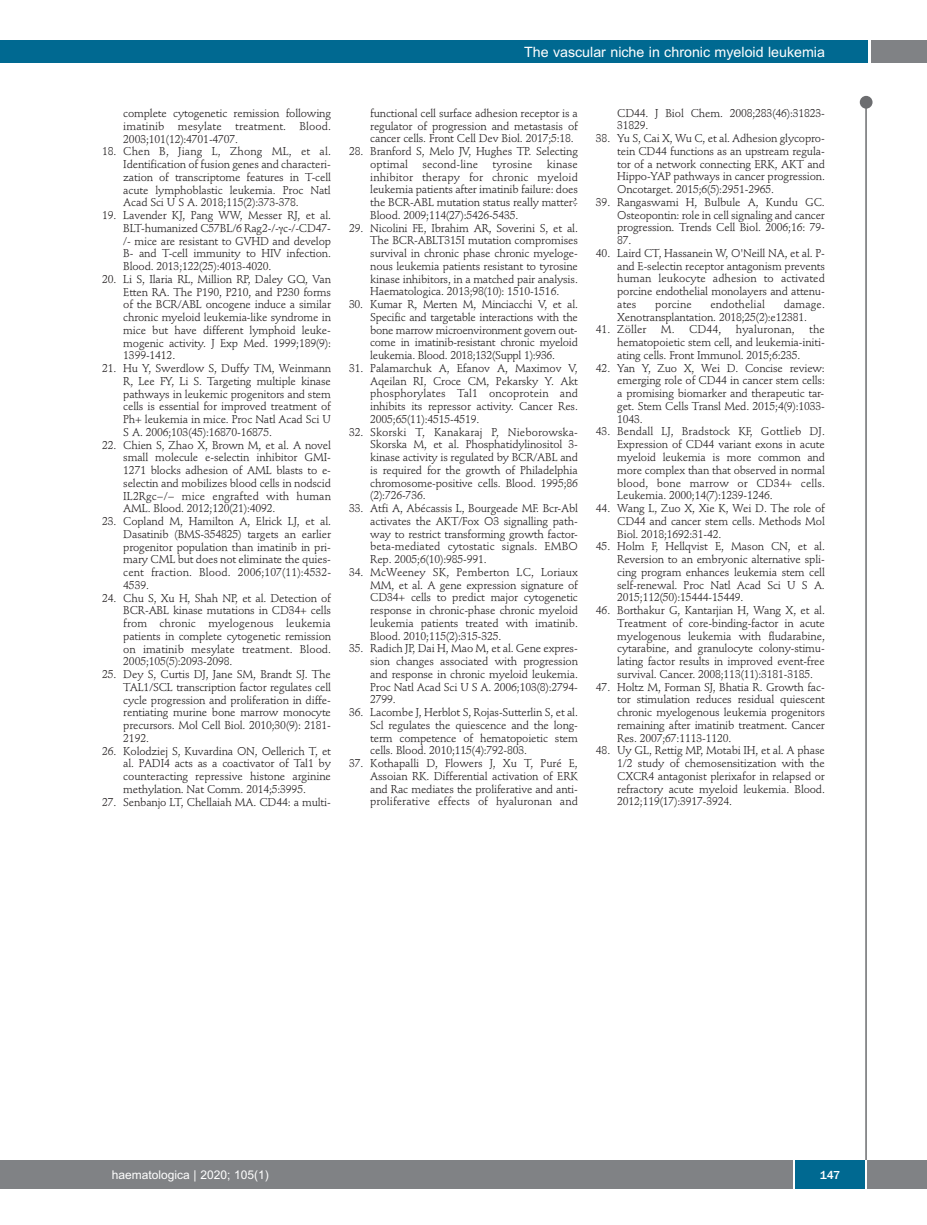
<style>
.page{position:relative;width:927px;height:1225px;background:#fff}
.page>*{position:absolute;margin:0;border:0;box-sizing:border-box;transform-origin:0 0}
.t1{font:14.25px "Arial";color:#fff}
.t2{font:12px "Arial";color:#fff}
.t3{font:500 12px "Franklin Gothic";color:#fff}
.t4{font:11.25px/12.8px "Stempel Schneidler";letter-spacing:-.015em;color:#231f20;text-align:justify}
.t5{font:11.25px "Stempel Schneidler";letter-spacing:.005em;color:#231f20}
</style>
<div class="page">
<div style="left:860px;top:96px;width:12px;height:13px;background:#6c6d70;border-radius:50%"></div>
<hr style="left:865px;top:98px;width:2px;height:1062px;background:#6c6d70">
<div style="left:871px;top:40px;width:56px;height:22px;background:#808285"></div>
<div style="left:18px;top:40px;width:849px;height:22px;background:#006991"></div>
<div style="left:17px;top:1160px;width:910px;height:28px;background:#808285"></div>
<div style="left:795px;top:1160px;width:70px;height:28px;background:#006991"></div>
<hr style="left:793px;top:1160px;width:2px;height:28px;background:#fff">
<hr style="left:865px;top:1160px;width:2px;height:28px;background:#fff">
<div style="left:0;top:40px;width:19px;height:22px;background:#006991"></div>
<div style="left:0;top:1160px;width:18px;height:28px;background:#808285"></div>
<p class="t1" style="left:524px;top:44px;width:302px">The vascular niche in chronic myeloid leukemia</p>
<p class="t4" style="left:123px;top:108px;width:209px">complete cytogenetic remission following imatinib mesylate treatment. Blood.<br>2003;101(12):4701-4707.</p>
<p class="t4" style="left:123px;top:146px;width:209px;text-indent:-21px">18. Chen B, Jiang L, Zhong ML, et al.<br>Identification of fusion genes and characteri - zation of transcriptome features in T-cell acute lymphoblastic leukemia. Proc Natl Acad Sci U S A. 2018;115(2):373-378.</p>
<p class="t4" style="left:123px;top:210px;width:209px;text-indent:-21px">19. Lavender KJ, Pang WW, Messer RJ, et al.<br>BLT-humanized C57BL/6 Rag2-/- c-/-CD47- /- mice are resistant to GVHD and develop B- and T-cell immunity to HIV infection.<br>Blood. 2013;122(25):4013-4020.</p>
<p class="t4" style="left:123px;top:274px;width:209px;text-indent:-21px">20. Li S, Ilaria RL, Million RP, Daley GQ, Van Etten RA. The P190, P210, and P230 forms of the BCR/ABL oncogene induce a similar chronic myeloid leukemia-like syndrome in mice but have different lymphoid leuke&shy;mogenic activity. J Exp Med. 1999;189(9):<br>1399-1412.</p>
<p class="t4" style="left:123px;top:363px;width:209px;text-indent:-21px">21. Hu Y, Swerdlow S, Duffy TM, Weinmann R, Lee FY, Li S. Targeting multiple kinase pathways in leukemic progenitors and stem cells is essential for improved treatment of Ph+ leukemia in mice. Proc Natl Acad Sci U S A. 2006;103(45):16870-16875.</p>
<p class="t4" style="left:123px;top:439px;width:209px;text-indent:-21px">22. Chien S, Zhao X, Brown M, et al. A novel small molecule e-selectin inhibitor GMI-1271 blocks adhesion of AML blasts to e&shy;selectin and mobilizes blood cells in nodscid IL2Rgc−/− mice engrafted with human AML. Blood. 2012;120(21):4092.</p>
<p class="t4" style="left:123px;top:516px;width:209px;text-indent:-21px">23. Copland M, Hamilton A, Elrick LJ, et al.<br>Dasatinib (BMS-354825) targets an earlier progenitor population than imatinib in pri&shy;mary CML but does not eliminate the quies&shy;cent fraction. Blood. 2006;107(11):4532- 4539.</p>
<p class="t4" style="left:123px;top:592px;width:209px;text-indent:-21px">24. Chu S, Xu H, Shah NP, et al. Detection of BCR-ABL kinase mutations in CD34+ cells from chronic myelogenous leukemia patients in complete cytogenetic remission on imatinib mesylate treatment. Blood.<br>2005;105(5):2093-2098.</p>
<p class="t4" style="left:123px;top:669px;width:209px;text-indent:-21px">25. Dey S, Curtis DJ, Jane SM, Brandt SJ. The TAL1/SCL transcription factor regulates cell cycle progression and proliferation in diffe - rentiating murine bone marrow monocyte precursors. Mol Cell Biol. 2010;30(9): 2181- 2192.</p>
<p class="t4" style="left:123px;top:745px;width:209px;text-indent:-21px">26. Kolodziej S, Kuvardina ON, Oellerich T, et al. PADI4 acts as a coactivator of Tal1 by counteracting repressive histone arginine methylation. Nat Comm. 2014;5:3995.</p>
<p class="t4" style="left:102px;top:796px;width:230px">27. Senbanjo LT, Chellaiah MA. CD44: a multi-</p>
<p class="t4" style="left:370px;top:108px;width:209px">functional cell surface adhesion receptor is a regulator of progression and metastasis of cancer cells. Front Cell Dev Biol. 2017;5:18.</p>
<p class="t4" style="left:370px;top:146px;width:209px;text-indent:-21px">28. Branford S, Melo JV, Hughes TP. Selecting optimal</p>
<p class="t4" style="left:370px;top:159px;width:209px;text-indent:177px">kinase inhibitor therapy for chronic myeloid leukemia patients after imatinib failure: does the BCR-ABL mutation status really matter?<br>Blood. 2009;114(27):5426-5435.</p>
<p class="t4" style="left:370px;top:222px;width:209px;text-indent:-21px">29. Nicolini FE, Ibrahim AR, Soverini S, et al.<br>The BCR-ABLT315I mutation compromises survival in chronic phase chronic myeloge&shy;nous leukemia patients resistant to tyrosine kinase inhibitors, in a matched pair analysis.<br>Haematologica. 2013;98(10): 1510-1516.</p>
<p class="t4" style="left:370px;top:299px;width:209px;text-indent:-21px">30. Kumar R, Merten M, Minciacchi V, et al.<br>Specific and targetable interactions with the bone marrow microenvironment govern out&shy;come in imatinib-resistant chronic myeloid leukemia. Blood. 2018;132(Suppl 1):936.</p>
<p class="t4" style="left:370px;top:363px;width:209px;text-indent:-21px">31. Palamarchuk A, Efanov A, Maximov V, Aqeilan RI, Croce CM, Pekarsky Y. Akt phosphorylates Tal1 oncoprotein and inhibits its repressor activity. Cancer Res.<br>2005;65(11):4515-4519.</p>
<p class="t4" style="left:370px;top:426px;width:209px;text-indent:-21px">32. Skorski T, Kanakaraj P, Nieborowska-Skorska M, et al. Phosphatidylinositol 3- kinase activity is regulated by BCR/ABL and is required for the growth of Philadelphia chromosome-positive cells. Blood. 1995;86 (2):726-736.</p>
<p class="t4" style="left:370px;top:503px;width:209px;text-indent:-21px">33. Atfi A, Abécassis L, Bourgeade MF. Bcr-Abl activates the AKT/Fox O3 signalling path&shy;way to restrict transforming growth factor&shy;beta-mediated cytostatic signals. EMBO Rep. 2005;6(10):985-991.</p>
<p class="t4" style="left:370px;top:567px;width:209px;text-indent:-21px">34. McWeeney SK, Pemberton LC, Loriaux MM, et al. A gene expression signature of CD34+ cells to predict major cytogenetic response in chronic-phase chronic myeloid leukemia patients treated with imatinib.<br>Blood. 2010;115(2):315-325.</p>
<p class="t4" style="left:370px;top:643px;width:209px;text-indent:-21px">35. Radich JP, Dai H, Mao M, et al. Gene expres&shy;sion changes associated with progression and response in chronic myeloid leukemia.<br>Proc Natl Acad Sci U S A. 2006;103(8):2794- 2799.</p>
<p class="t4" style="left:370px;top:707px;width:209px;text-indent:-21px">36. Lacombe J, Herblot S, Rojas-Sutterlin S, et al.<br>Scl regulates the quiescence and the long&shy;term competence of hematopoietic stem cells. Blood. 2010;115(4):792-803.</p>
<p class="t4" style="left:370px;top:758px;width:209px;text-indent:-21px">37. Kothapalli D, Flowers J, Xu T, Puré E, Assoian RK. Differential activation of ERK and Rac mediates the proliferative and anti&shy;proliferative effects of hyaluronan and</p>
<p class="t5" style="left:422px;top:159px;width:57px">second-line</p>
<p class="t5" style="left:493px;top:159px;width:41px">tyrosine</p>
<p class="t4" style="left:617px;top:108px;width:209px">CD44. J Biol Chem. 2008;283(46):31823-<br>31829.</p>
<p class="t4" style="left:617px;top:133px;width:209px;text-indent:-21px">38. Yu S, Cai X, Wu C, et al. Adhesion glycopro&shy;tein CD44 functions as an upstream regula&shy;tor of a network connecting ERK, AKT and Hippo-YAP pathways in cancer progression.<br>Oncotarget. 2015;6(5):2951-2965.</p>
<p class="t4" style="left:617px;top:197px;width:209px;text-indent:-21px">39. Rangaswami H, Bulbule A, Kundu GC.<br>Osteopontin: role in cell signaling and cancer progression. Trends Cell Biol. 2006;16: 79- 87.</p>
<p class="t4" style="left:617px;top:248px;width:209px;text-indent:-21px">40. Laird CT, Hassanein W, O'Neill NA, et al. P&shy;and E-selectin receptor antagonism prevents human leukocyte adhesion to activated porcine endothelial monolayers and attenu&shy;ates</p>
<p class="t4" style="left:617px;top:299px;width:209px;text-indent:167px">damage.<br>Xenotransplantation. 2018;25(2):e12381.</p>
<p class="t5" style="left:596px;top:325px;width:52px">41. Zöller</p>
<p class="t4" style="left:661px;top:324px;width:62px">M. CD44,</p>
<p class="t5" style="left:736px;top:325px;width:60px">hyaluronan,</p>
<p class="t5" style="left:655px;top:299px;width:38px">porcine</p>
<p class="t5" style="left:710px;top:299px;width:56px">endothelial</p>
<p class="t4" style="left:617px;top:324px;width:209px;text-indent:192px">the hematopoietic stem cell, and leukemia-initi&shy;ating cells. Front Immunol. 2015;6:235.</p>
<p class="t4" style="left:617px;top:362px;width:209px;text-indent:-21px">42. Yan Y, Zuo X, Wei D. Concise review: emerging role of CD44 in cancer stem cells: a promising biomarker and therapeutic tar&shy;get. Stem Cells Transl Med. 2015;4(9):1033- 1043.</p>
<p class="t4" style="left:617px;top:426px;width:209px;text-indent:-21px">43. Bendall LJ, Bradstock KF, Gottlieb DJ.<br>Expression of CD44 variant exons in acute myeloid leukemia is more common and more complex than that observed in normal blood, bone marrow or CD34+ cells.<br>Leukemia. 2000;14(7):1239-1246.</p>
<p class="t4" style="left:617px;top:503px;width:209px;text-indent:-21px">44. Wang L, Zuo X, Xie K, Wei D. The role of CD44 and cancer stem cells. Methods Mol Biol. 2018;1692:31-42.</p>
<p class="t4" style="left:617px;top:541px;width:209px;text-indent:-21px">45. Holm F, Hellqvist E, Mason CN, et al.<br>Reversion to an embryonic alternative spli - cing program enhances leukemia stem cell self-renewal. Proc Natl Acad Sci U S A.<br>2015;112(50):15444-15449.</p>
<p class="t4" style="left:617px;top:605px;width:209px;text-indent:-21px">46. Borthakur G, Kantarjian H, Wang X, et al.<br>Treatment of core-binding-factor in acute myelogenous leukemia with fludarabine, cytarabine, and granulocyte colony-stimu&shy;lating factor results in improved event-free survival. Cancer. 2008;113(11):3181-3185.</p>
<p class="t4" style="left:617px;top:681px;width:209px;text-indent:-21px">47. Holtz M, Forman SJ, Bhatia R. Growth fac&shy;tor stimulation reduces residual quiescent chronic myelogenous leukemia progenitors remaining after imatinib treatment. Cancer Res. 2007;67:1113-1120.</p>
<p class="t4" style="left:617px;top:745px;width:209px;text-indent:-21px">48. Uy GL, Rettig MP, Motabi IH, et al. A phase 1/2 study of chemosensitization with the CXCR4 antagonist plerixafor in relapsed or refractory acute myeloid leukemia. Blood.<br>2012;119(17):3917-3924.</p>
<p class="t2" style="left:112px;top:1167px;width:158px">haematologica | 2020; 105(1)</p>
<p class="t3" style="left:820px;top:1167px;width:22px">147</p>
</div>
